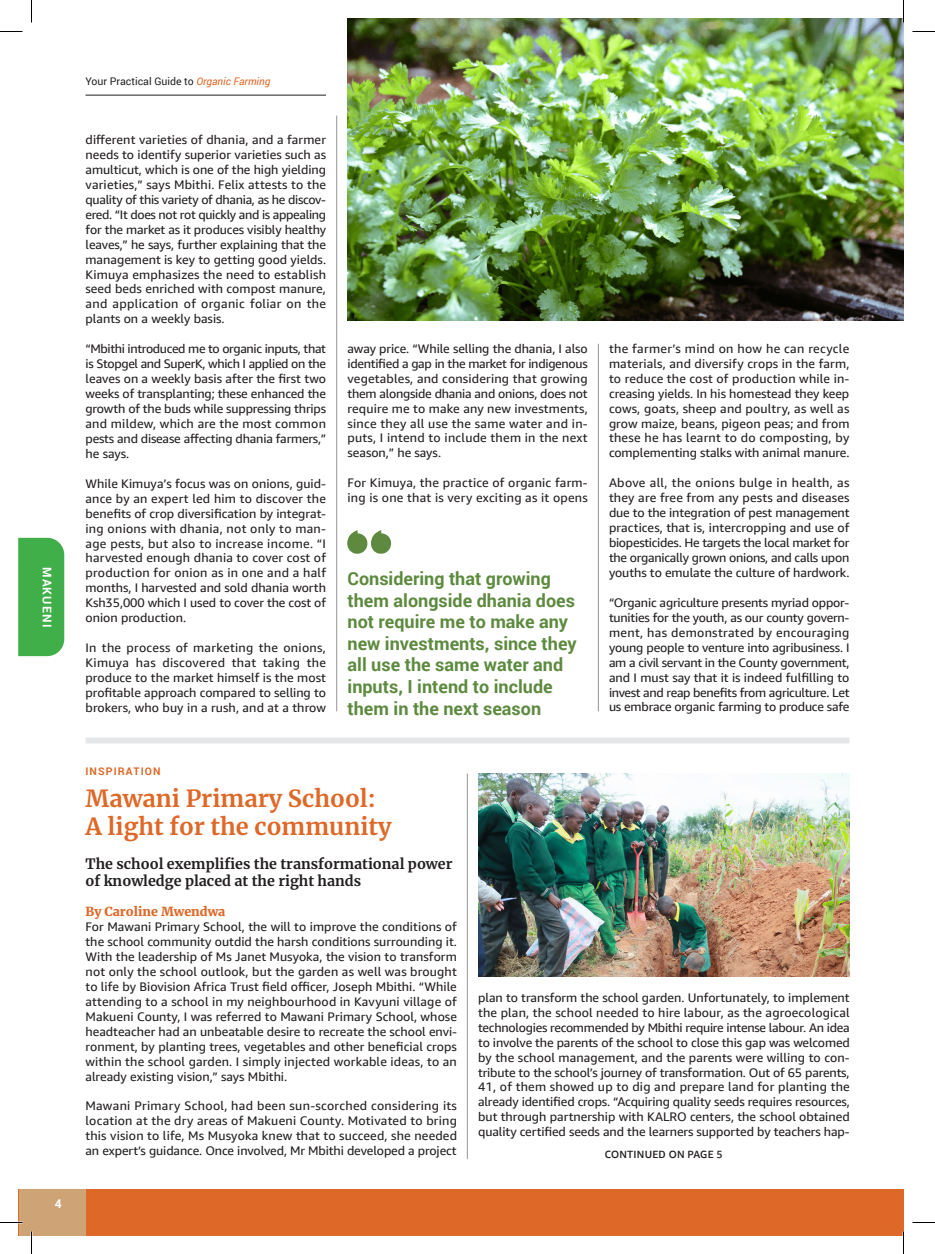
<style>
.page{position:relative;width:935px;height:1254px;background:#fff}
.page>*{position:absolute;margin:0;border:0;box-sizing:border-box;transform-origin:0 0}
.t1{font:700 23.55px "Merriweather";color:#de6827}
.t2{font:700 18px/21.6px "Roboto";color:#5d8a3f}
.t3{font:700 14.25px/17.1px "Merriweather";color:#231f20}
.t4{font:12.45px/15px "Amazon Ember";letter-spacing:-.005em;color:#231f20;text-align:justify}
.t5{font:12.45px/15px "Amazon Ember";letter-spacing:.015em;color:#231f20}
.t6{font:900 12.45px "Merriweather";color:#de6827}
.t7{font:700 12px "Roboto";letter-spacing:.1em;color:#fff}
.t8{font:10.5px "Roboto";color:#231f20}
.t9{font:500 10.5px "Amazon Ember";letter-spacing:.02em;color:#231f20}
.t10{font:700 10.5px "Roboto";letter-spacing:.1em;color:#de6827}
.s1{font-style:italic;color:#de6827}
</style>
<div class="page">
<div style="left:19px;top:1189px;width:884px;height:46px;background:#de6827"></div>
<div style="left:19px;top:1189px;width:67px;height:46px;background:#cea477"></div>
<hr style="left:86px;top:95px;width:240px;height:1px;background:#231f20">
<img style="left:347px;top:19px;width:556px;height:302px">
<svg style="left:347px;top:530px;width:44px;height:24px"></svg>
<div style="left:86px;top:737px;width:763px;height:6px;background:#e6e7e9"></div>
<img style="left:478px;top:773px;width:371px;height:203px">
<div style="left:19px;top:538px;width:45px;height:118px;background:#40ae49"></div>
<hr style="left:336px;top:116px;width:1px;height:595px;background:#939598">
<hr style="left:598px;top:344px;width:1px;height:367px;background:#939598">
<hr style="left:467px;top:773px;width:1px;height:386px;background:#939598">
<hr style="left:0;top:1221px;width:22px;height:2px;background:#fff">
<hr style="left:902px;top:0;width:2px;height:23px;background:#fff">
<hr style="left:902px;top:1231px;width:2px;height:23px;background:#fff">
<svg style="left:0;top:31px;width:22px;height:1px"></svg>
<svg style="left:912px;top:31px;width:23px;height:1px"></svg>
<svg style="left:0;top:1222px;width:22px;height:1px"></svg>
<svg style="left:912px;top:1222px;width:23px;height:1px"></svg>
<svg style="left:31px;top:0;width:1px;height:23px"></svg>
<svg style="left:31px;top:1231px;width:1px;height:23px"></svg>
<svg style="left:903px;top:0;width:1px;height:23px"></svg>
<svg style="left:903px;top:1231px;width:1px;height:23px"></svg>
<p class="t7" style="left:55px;top:567px;width:62px;rotate:90deg">MAKUENI</p>
<p class="t7" style="left:55px;top:1195px;width:8px">4</p>
<p class="t8" style="left:86px;top:74px;width:186px">Your Practical Guide to <span class="s1">Organic Farming</span></p>
<p class="t4" style="left:86px;top:132px;width:242px">different varieties of dhania, and a farmer needs to identify superior varieties such as amulticut, which is one of the high yielding varieties,” says Mbithi. Felix attests to the quality of this variety of dhania, as he discov&shy;ered. “It does not rot quickly and is appealing for the market as it produces visibly healthy leaves,” he says, further explaining that the management is key to getting good yields.<br>Kimuya emphasizes the need to establish seed beds enriched with compost manure, and application of organic foliar on the plants on a weekly basis.</p>
<p class="t4" style="left:86px;top:341px;width:242px">“Mbithi introduced me to organic inputs, that is Stopgel and SuperK, which I applied on the leaves on a weekly basis after the first two weeks of transplanting; these enhanced the growth of the buds while suppressing thrips and mildew, which are the most common pests and disease affecting dhania farmers,” he says.</p>
<p class="t4" style="left:86px;top:476px;width:242px">While Kimuya’s focus was on onions, guid&shy;ance by an expert led him to discover the benefits of crop diversification by integrat&shy;ing onions with dhania, not only to man&shy;age pests, but also to increase income. “I harvested enough dhania to cover cost of production for onion as in one and a half months, I harvested and sold dhania worth Ksh35,000 which I used to cover the cost of onion production.</p>
<p class="t4" style="left:86px;top:640px;width:242px">In the process of marketing the onions, Kimuya has discovered that taking the produce to the market himself is the most profitable approach compared to selling to brokers, who buy in a rush, and at a throw</p>
<p class="t10" style="left:86px;top:763px;width:76px">INSPIRATION</p>
<p class="t4" style="left:347px;top:341px;width:242px">away price. “While selling the dhania, I also identified a gap in the market for indigenous vegetables, and considering that growing them alongside dhania and onions, does not require me to make any new investments, since they all use the same water and in&shy;puts, I intend to include them in the next season,” he says.</p>
<p class="t5" style="left:347px;top:475px;width:242px">For Kimuya, the practice of organic farm&shy;ing is one that is very exciting as it opens</p>
<p class="t2" style="left:347px;top:567px;width:231px">Considering that growing them alongside dhania does not require me to make any new investments, since they all use the same water and inputs, I intend to include them in the next season</p>
<p class="t4" style="left:609px;top:341px;width:242px">the farmer’s mind on how he can recycle materials, and diversify crops in the farm, to reduce the cost of production while in&shy;creasing yields. In his homestead they keep cows, goats, sheep and poultry, as well as grow maize, beans, pigeon peas; and from these he has learnt to do composting, by complementing stalks with animal manure.</p>
<p class="t4" style="left:609px;top:475px;width:242px">Above all, the onions bulge in health, as they are free from any pests and diseases due to the integration of pest management practices, that is, intercropping and use of biopesticides. He targets the local market for the organically grown onions, and calls upon youths to emulate the culture of hardwork.</p>
<p class="t4" style="left:609px;top:595px;width:242px">“Organic agriculture presents myriad oppor&shy;tunities for the youth, as our county govern&shy;ment, has demonstrated by encouraging young people to venture into agribusiness. I am a civil servant in the County government, and I must say that it is indeed fulfilling to invest and reap benefits from agriculture. Let us embrace organic farming to produce safe</p>
<p class="t1" style="left:86px;top:782px;width:292px">Mawani Primary School:</p>
<p class="t1" style="left:86px;top:810px;width:308px">A light for the community</p>
<p class="t3" style="left:86px;top:855px;width:368px">The school exemplifies the transformational power of knowledge placed at the right hands</p>
<p class="t6" style="left:86px;top:903px;width:141px">By Caroline Mwendwa</p>
<p class="t4" style="left:86px;top:919px;width:373px">For Mawani Primary School, the will to improve the conditions of the school community outdid the harsh conditions surrounding it.<br>With the leadership of Ms Janet Musyoka, the vision to transform not only the school outlook, but the garden as well was brought to life by Biovision Africa Trust field officer, Joseph Mbithi. “While attending to a school in my neighbourhood in Kavyuni village of Makueni County, I was referred to Mawani Primary School, whose headteacher had an unbeatable desire to recreate the school envi&shy;ronment, by planting trees, vegetables and other beneficial crops within the school garden. I simply injected workable ideas, to an already existing vision,” says Mbithi.</p>
<p class="t4" style="left:86px;top:1098px;width:373px">Mawani Primary School, had been sun-scorched considering its location at the dry areas of Makueni County. Motivated to bring this vision to life, Ms Musyoka knew that to succeed, she needed an expert’s guidance. Once involved, Mr Mbithi developed a project</p>
<p class="t4" style="left:478px;top:990px;width:373px">plan to transform the school garden. Unfortunately, to implement the plan, the school needed to hire labour, as the agroecological technologies recommended by Mbithi require intense labour. An idea to involve the parents of the school to close this gap was welcomed by the school management, and the parents were willing to con&shy;tribute to the school’s journey of transformation. Out of 65 parents, 41, of them showed up to dig and prepare land for planting the already identified crops. “Acquiring quality seeds requires resources, but through partnership with KALRO centers, the school obtained quality certified seeds and the learners supported by teachers hap-</p>
<p class="t9" style="left:605px;top:1147px;width:119px">CONTINUED ON PAGE 5</p>
</div>
